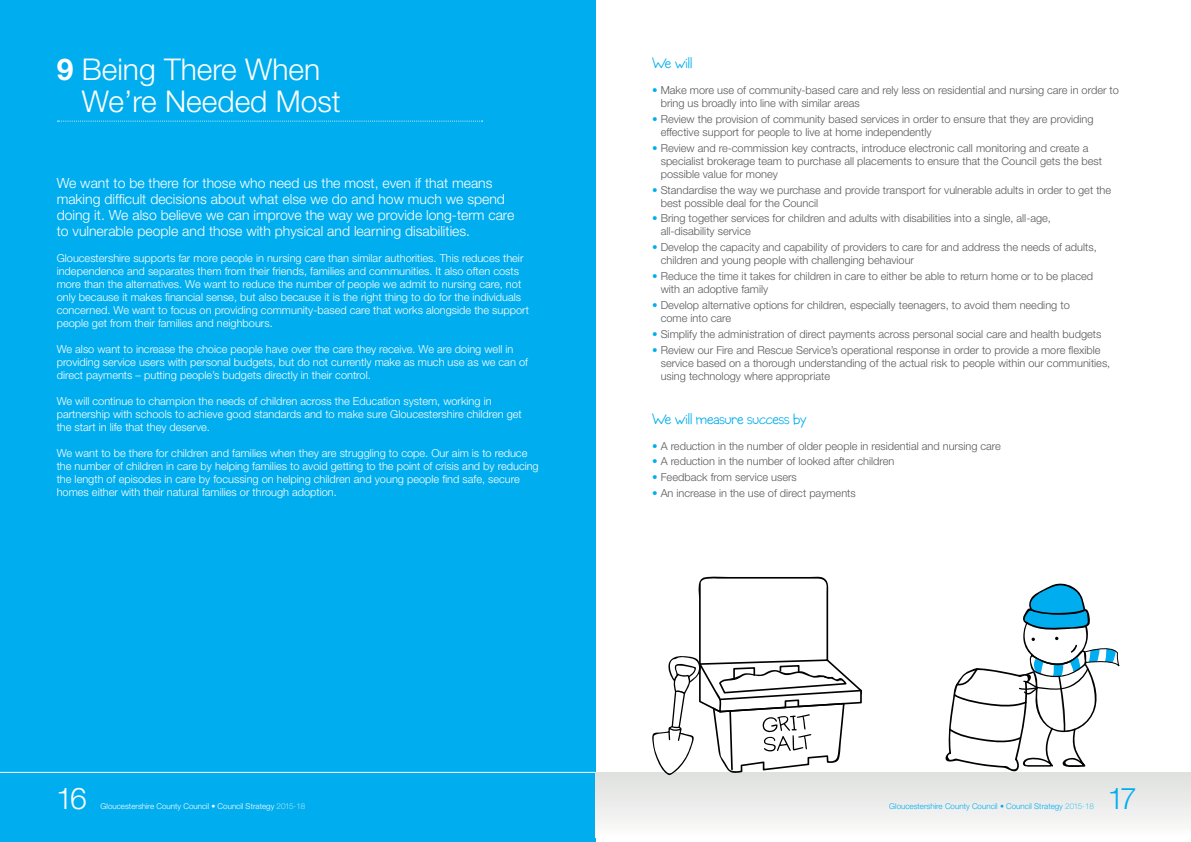
<style>
.page{position:relative;width:1191px;height:842px;background:#fff}
.page>*{position:absolute;margin:0;border:0;box-sizing:border-box;transform-origin:0 0}
.t1{font:300 30px/32px "Helvetica Neue";color:#fff}
.t2{font:300 30px "Helvetica Neue";color:#00aeef}
.t3{font:16px "Coop Forged";color:#00aeef}
.t4{font:300 14px/16px "Helvetica Neue";color:#fff}
.t5{font:300 11px/13px "Helvetica Neue";color:#58595b}
.t6{font:300 11px/13px "Helvetica Neue";color:#fff}
.t7{font:300 8px "Helvetica Neue";color:#fff}
.t8{font:300 8px "Helvetica Neue";color:#00aeef}
.s1{font-weight:700}
.s2{color:#00aeef}
.s3{font-weight:100}
</style>
<div class="page">
<div style="left:0;top:0;width:595px;height:842px;background:#00aeef"></div>
<hr style="left:0;top:772px;width:595px;height:1px;background:#fff">
<svg style="left:58px;top:121px;width:424px;height:1px"></svg>
<svg style="left:943px;top:583px;width:176px;height:191px"></svg>
<svg style="left:651px;top:576px;width:211px;height:200px"></svg>
<h1 class="t1" style="left:82px;top:53px;width:260px;text-indent:-25px"><span class="s1">9</span> Being There When<br>We’re Needed Most</h1>
<p class="t4" style="left:57px;top:174px;width:459px">We want to be there for those who need us the most, even if that means making difficult decisions about what else we do and how much we spend doing it. We also believe we can improve the way we provide long-term care to vulnerable people and those with physical and learning disabilities.</p>
<p class="t6" style="left:57px;top:251px;width:474px">Gloucestershire supports far more people in nursing care than similar authorities. This reduces their independence and separates them from their friends, families and communities. It also often costs more than the alternatives. We want to reduce the number of people we admit to nursing care, not only because it makes financial sense, but also because it is the right thing to do for the individuals concerned. We want to focus on providing community-based care that works alongside the support people get from their families and neighbours.</p>
<p class="t6" style="left:57px;top:342px;width:473px">We also want to increase the choice people have over the care they receive. We are doing well in providing service users with personal budgets, but do not currently make as much use as we can of direct payments – putting people’s budgets directly in their control.</p>
<p class="t6" style="left:57px;top:394px;width:466px">We will continue to champion the needs of children across the Education system, working in partnership with schools to achieve good standards and to make sure Gloucestershire children get the start in life that they deserve.</p>
<p class="t6" style="left:57px;top:446px;width:483px">We want to be there for children and families when they are struggling to cope. Our aim is to reduce the number of children in care by helping families to avoid getting to the point of crisis and by reducing the length of episodes in care by focussing on helping children and young people find safe, secure homes either with their natural families or through adoption.</p>
<h2 class="t3" style="left:652px;top:53px;width:41px">We will</h2>
<p class="t5" style="left:660px;top:83px;width:460px;text-indent:-9px"><span class="s2">•</span> Make more use of community-based care and rely less on residential and nursing care in order to bring us broadly into line with similar areas</p>
<p class="t5" style="left:660px;top:112px;width:434px;text-indent:-9px"><span class="s2">•</span> Review the provision of community based services in order to ensure that they are providing effective support for people to live at home independently</p>
<p class="t5" style="left:660px;top:141px;width:443px;text-indent:-9px"><span class="s2">•</span> Review and re-commission key contracts, introduce electronic call monitoring and create a specialist brokerage team to purchase all placements to ensure that the Council gets the best possible value for money</p>
<p class="t5" style="left:660px;top:183px;width:452px;text-indent:-9px"><span class="s2">•</span> Standardise the way we purchase and provide transport for vulnerable adults in order to get the best possible deal for the Council</p>
<p class="t5" style="left:660px;top:212px;width:392px;text-indent:-9px"><span class="s2">•</span> Bring together services for children and adults with disabilities into a single, all-age, all-disability service</p>
<p class="t5" style="left:660px;top:241px;width:437px;text-indent:-9px"><span class="s2">•</span> Develop the capacity and capability of providers to care for and address the needs of adults, children and young people with challenging behaviour</p>
<p class="t5" style="left:660px;top:269px;width:434px;text-indent:-9px"><span class="s2">•</span> Reduce the time it takes for children in care to either be able to return home or to be placed with an adoptive family</p>
<p class="t5" style="left:660px;top:298px;width:410px;text-indent:-9px"><span class="s2">•</span> Develop alternative options for children, especially teenagers, to avoid them needing to come into care</p>
<p class="t5" style="left:652px;top:327px;width:451px"><span class="s2">•</span> Simplify the administration of direct payments across personal social care and health budgets</p>
<p class="t5" style="left:660px;top:343px;width:451px;text-indent:-9px"><span class="s2">•</span> Review our Fire and Rescue Service’s operational response in order to provide a more flexible service based on a thorough understanding of the actual risk to people within our communities, using technology where appropriate</p>
<h2 class="t3" style="left:652px;top:409px;width:156px">We will measure success by</h2>
<p class="t5" style="left:652px;top:439px;width:350px"><span class="s2">•</span> A reduction in the number of older people in residential and nursing care</p>
<p class="t5" style="left:652px;top:455px;width:244px"><span class="s2">•</span> A reduction in the number of looked after children</p>
<p class="t5" style="left:652px;top:471px;width:146px"><span class="s2">•</span> Feedback from service users</p>
<p class="t5" style="left:652px;top:486px;width:205px"><span class="s2">•</span> An increase in the use of direct payments</p>
<h1 class="t1" style="left:56px;top:782px;width:32px">16</h1>
<p class="t7" style="left:101px;top:802px;width:206px">Gloucestershire County Council • Council Strategy <span class="s3">2015-18</span></p>
<p class="t8" style="left:889px;top:802px;width:206px">Gloucestershire County Council • Council Strategy <span class="s3">2015-18</span></p>
<h1 class="t2" style="left:1107px;top:780px;width:31px">17</h1>
</div>
